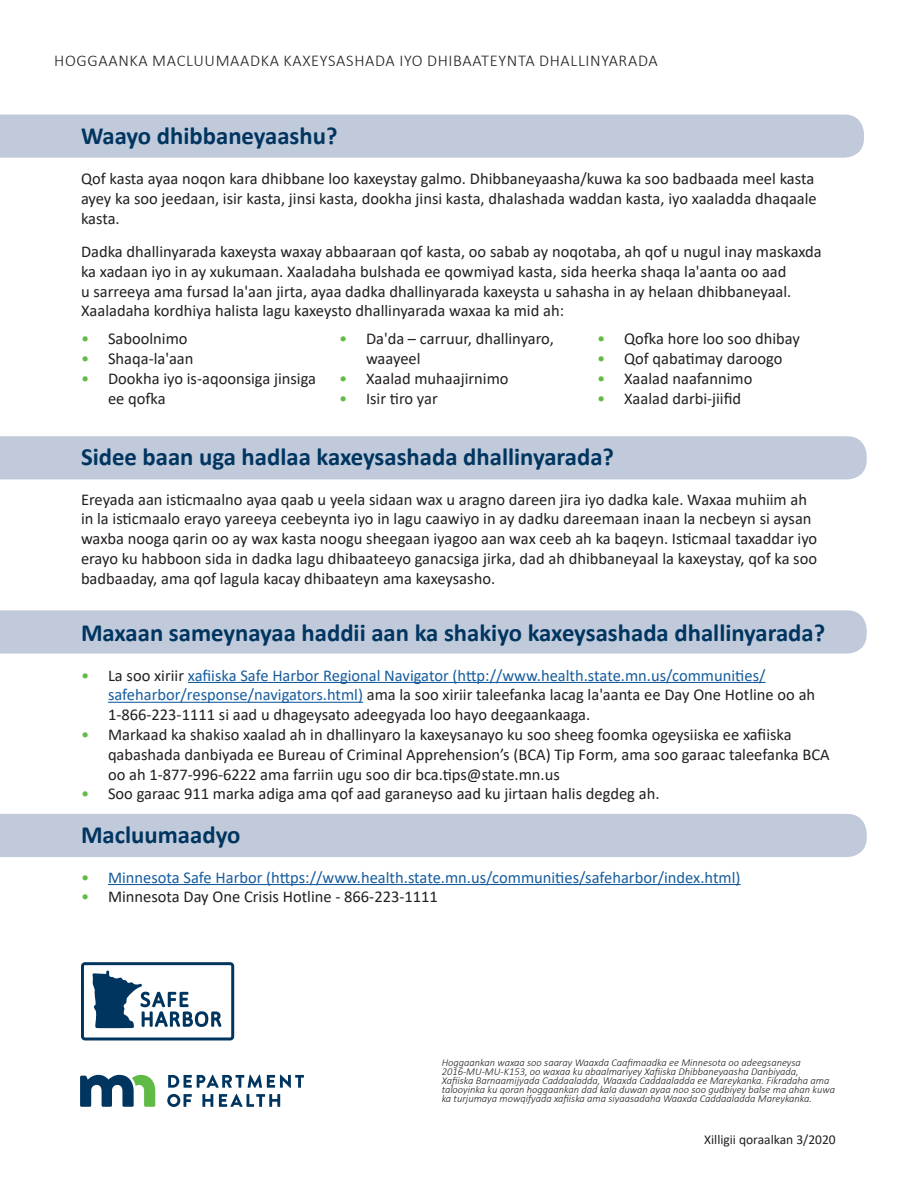
<style>
.page{position:relative;width:918px;height:1188px;background:#fff}
.page>*{position:absolute;margin:0;border:0;box-sizing:border-box;transform-origin:0 0}
.t1{font:700 24.75px "Calibri";color:#003560}
.t2{font:16.5px/19.8px "Calibri";color:#231f20}
.t3{font:16.5px "Calibri";color:#175d9e}
.t4{font:300 16.5px "Calibri";letter-spacing:.04em;color:#231f20}
.t5{font:13.5px "Calibri";color:#231f20}
.t6{font:italic 300 10.5px/9px "Calibri";color:#231f20}
.s1{color:#62bb47}
.s2{color:#175d9e}
</style>
<div class="page">
<div style="left:0;top:114px;width:864px;height:44px;background:#c1cadb"></div>
<div style="left:0;top:436px;width:867px;height:43px;background:#c1cadb"></div>
<div style="left:0;top:610px;width:867px;height:44px;background:#c1cadb"></div>
<div style="left:0;top:814px;width:867px;height:43px;background:#c1cadb"></div>
<svg style="left:81px;top:962px;width:153px;height:78px"></svg>
<svg style="left:80px;top:1075px;width:75px;height:32px"></svg>
<svg style="left:168px;top:1075px;width:136px;height:13px"></svg>
<svg style="left:167px;top:1094px;width:25px;height:13px"></svg>
<svg style="left:202px;top:1094px;width:11px;height:13px"></svg>
<svg style="left:219px;top:1094px;width:61px;height:13px"></svg>
<hr style="left:188px;top:682px;width:578px;height:1px;background:#175d9e">
<hr style="left:108px;top:702px;width:255px;height:1px;background:#175d9e">
<hr style="left:108px;top:884px;width:633px;height:1px;background:#175d9e">
<p class="t4" style="left:54px;top:51px;width:605px">HOGGAANKA MACLUUMAADKA KAXEYSASHADA IYO DHIBAATEYNTA DHALLINYARADA</p>
<p class="t1" style="left:81px;top:118px;width:258px">Waayo dhibbaneyaashu?</p>
<p class="t2" style="left:81px;top:168px;width:737px">Qof kasta ayaa noqon kara dhibbane loo kaxeystay galmo. Dhibbaneyaasha/kuwa ka soo badbaada meel kasta ayey ka soo jeedaan, isir kasta, jinsi kasta, dookha jinsi kasta, dhalashada waddan kasta, iyo xaaladda dhaqaale kasta.</p>
<p class="t2" style="left:81px;top:241px;width:742px">Dadka dhallinyarada kaxeysta waxay abbaaraan qof kasta, oo sabab ay noqotaba, ah qof u nugul inay maskaxda ka xadaan iyo in ay xukumaan. Xaaladaha bulshada ee qowmiyad kasta, sida heerka shaqa la'aanta oo aad<br>u sarreeya ama fursad la'aan jirta, ayaa dadka dhallinyarada kaxeysta u sahasha in ay helaan dhibbaneyaal.<br>Xaaladaha kordhiya halista lagu kaxeysto dhallinyarada waxaa ka mid ah:</p>
<p class="t2" style="left:81px;top:329px;width:108px"><span class="s1">•</span> Saboolnimo</p>
<p class="t2" style="left:81px;top:348px;width:114px"><span class="s1">•</span> Shaqa-la'aan</p>
<p class="t2" style="left:108px;top:368px;width:210px;text-indent:-27px"><span class="s1">•</span> Dookha iyo is-aqoonsiga jinsiga ee qofka</p>
<p class="t2" style="left:597px;top:329px;width:205px"><span class="s1">•</span> Qofka hore loo soo dhibay</p>
<p class="t2" style="left:597px;top:348px;width:187px"><span class="s1">•</span> Qof qabatimay daroogo</p>
<p class="t2" style="left:597px;top:368px;width:157px"><span class="s1">•</span> Xaalad naafannimo</p>
<p class="t2" style="left:597px;top:388px;width:146px"><span class="s1">•</span> Xaalad darbi-jiifid</p>
<p class="t2" style="left:366px;top:329px;width:189px;text-indent:-27px"><span class="s1">•</span> Da'da – carruur, dhallinyaro, waayeel</p>
<p class="t2" style="left:339px;top:368px;width:171px"><span class="s1">•</span> Xaalad muhaajirnimo</p>
<p class="t2" style="left:339px;top:388px;width:100px"><span class="s1">•</span> Isir tiro yar</p>
<p class="t1" style="left:81px;top:439px;width:535px">Sidee baan uga hadlaa kaxeysashada dhallinyarada?</p>
<p class="t2" style="left:81px;top:489px;width:738px">Ereyada aan isticmaalno ayaa qaab u yeela sidaan wax u aragno dareen jira iyo dadka kale. Waxaa muhiim ah in la isticmaalo erayo yareeya ceebeynta iyo in lagu caawiyo in ay dadku dareemaan inaan la necbeyn si aysan waxba nooga qarin oo ay wax kasta noogu sheegaan iyagoo aan wax ceeb ah ka baqeyn. Isticmaal taxaddar iyo erayo ku habboon sida in dadka lagu dhibaateeyo ganacsiga jirka, dad ah dhibbaneyaal la kaxeystay, qof ka soo badbaaday, ama qof lagula kacay dhibaateyn ama kaxeysasho.</p>
<p class="t1" style="left:81px;top:615px;width:746px">Maxaan sameynayaa haddii aan ka shakiyo kaxeysashada dhallinyarada?</p>
<p class="t2" style="left:108px;top:665px;width:709px;text-indent:-27px"><span class="s1">•</span> La soo xiriir <span class="s2">xafiiska Safe Harbor Regional Navigator (http://www.health.state.mn.us/communities/ safeharbor/response/navigators.html)</span> ama la soo xiriir taleefanka lacag la'aanta ee Day One Hotline oo ah<br>1-866-223-1111 si aad u dhageysato adeegyada loo hayo deegaankaaga.</p>
<p class="t2" style="left:108px;top:724px;width:723px;text-indent:-27px"><span class="s1">•</span> Markaad ka shakiso xaalad ah in dhallinyaro la kaxeysanayo ku soo sheeg foomka ogeysiiska ee xafiiska qabashada danbiyada ee Bureau of Criminal Apprehension’s (BCA) Tip Form, ama soo garaac taleefanka BCA oo ah 1-877-996-6222 ama farriin ugu soo dir bca.tips@state.mn.us</p>
<p class="t2" style="left:81px;top:784px;width:580px"><span class="s1">•</span> Soo garaac 911 marka adiga ama qof aad garaneyso aad ku jirtaan halis degdeg ah.</p>
<p class="t1" style="left:81px;top:817px;width:161px">Macluumaadyo</p>
<p class="t3" style="left:81px;top:866px;width:661px"><span class="s1">•</span> Minnesota Safe Harbor (https://www.health.state.mn.us/communities/safeharbor/index.html)</p>
<p class="t2" style="left:81px;top:887px;width:358px"><span class="s1">•</span> Minnesota Day One Crisis Hotline - 866-223-1111</p>
<p class="t6" style="left:442px;top:1058px;width:395px">Hoggaankan waxaa soo saaray Waaxda Caafimaadka ee Minnesota oo adeegsaneysa 2016-MU-MU-K153, oo waxaa ku abaalmariyey Xafiiska Dhibbaneyaasha Danbiyada,<br>Xafiiska Barnaamijyada Caddaaladda, Waaxda Caddaaladda ee Mareykanka. Fikradaha ama talooyinka ku qoran hoggaankan dad kala duwan ayaa noo soo gudbiyey balse ma ahan kuwa ka turjumaya mowqifyada xafiiska ama siyaasadaha Waaxda Caddaaladda Mareykanka.</p>
<p class="t5" style="left:704px;top:1130px;width:133px">Xilligii qoraalkan 3/2020</p>
</div>
